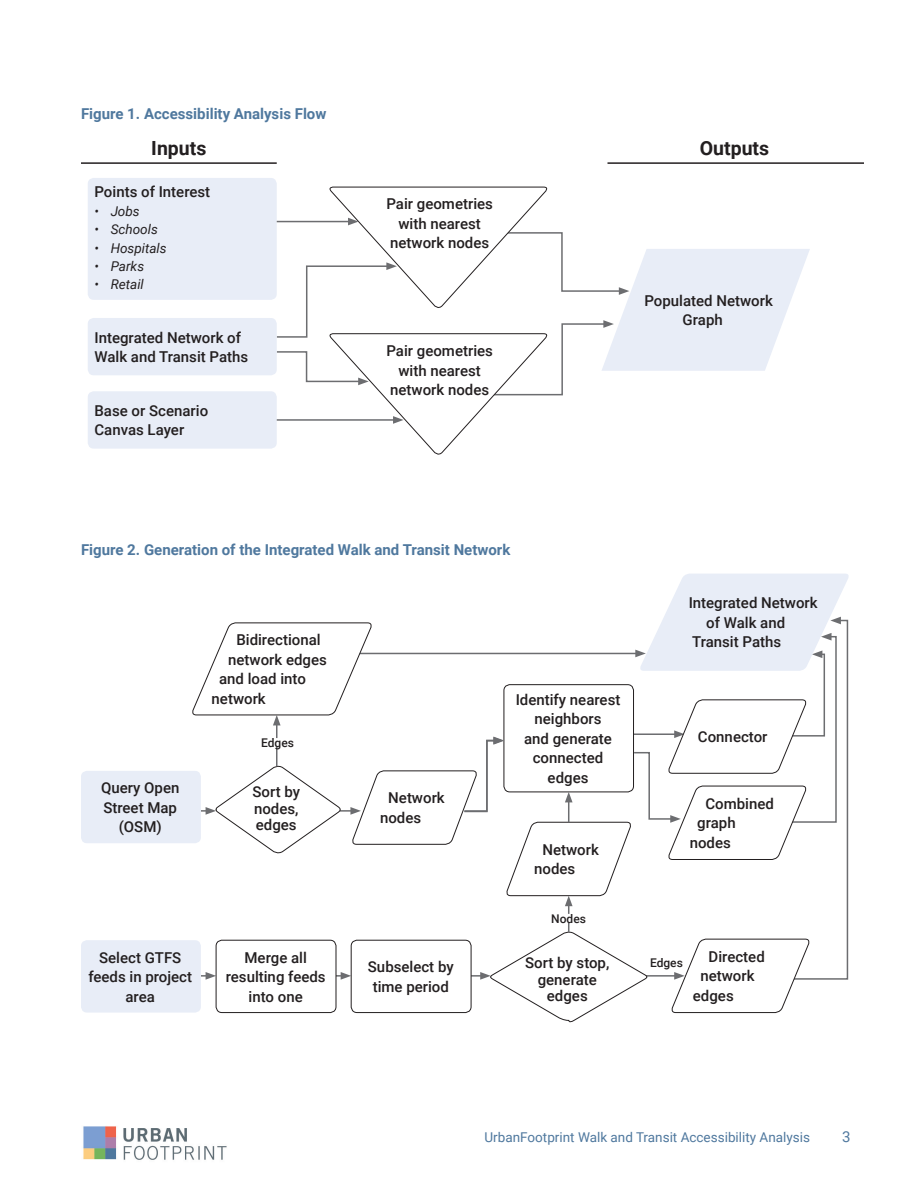
<style>
.page{position:relative;width:918px;height:1188px;background:#fff}
.page>*{position:absolute;margin:0;border:0;box-sizing:border-box;transform-origin:0 0}
.Heading_2{font:700 19.5px "Roboto";color:#231f20}
.Flowchart_Box_Headin{font:500 15px/19.5px "Roboto";color:#231f20;text-align:center}
.Figure_or_Table_Titl{font:700 15px "Roboto";color:#4f789e}
.t1{font:15px "Roboto";color:#4f789e}
.t2{font:13.5px "Roboto";color:#4f789e}
.t3{font:italic 13.5px "Roboto";color:#231f20}
.Flowchart_Box_Headin-2{font:500 12px "Roboto";color:#231f20}
</style>
<div class="page">
<img style="left:83px;top:1126px;width:144px;height:34px">
<hr style="left:81px;top:162px;width:196px;height:2px;background:#231f20">
<hr style="left:608px;top:162px;width:256px;height:2px;background:#231f20">
<div style="left:88px;top:178px;width:189px;height:122px;background:#e8edf7;border-radius:6px"></div>
<div style="left:88px;top:318px;width:189px;height:57px;background:#e8edf7;border-radius:6px"></div>
<div style="left:88px;top:391px;width:189px;height:58px;background:#e8edf7;border-radius:6px"></div>
<div style="left:81px;top:771px;width:120px;height:72px;background:#e8edf7;border-radius:6px"></div>
<div style="left:81px;top:940px;width:120px;height:73px;background:#e8edf7;border-radius:6px"></div>
<svg style="left:275px;top:186px;width:535px;height:269px"></svg>
<svg style="left:192px;top:574px;width:657px;height:449px"></svg>
<div style="left:549px;top:914px;width:40px;height:9px;background:#fff;border-radius:2px"></div>
<div style="left:258px;top:738px;width:40px;height:9px;background:#fff;border-radius:2px"></div>
<p class="Figure_or_Table_Titl" style="left:81px;top:103px;width:247px">Figure 1. Accessibility Analysis Flow</p>
<p class="Heading_2" style="left:151px;top:135px;width:57px">Inputs</p>
<p class="Heading_2" style="left:700px;top:135px;width:71px">Outputs</p>
<p class="Flowchart_Box_Headin" style="left:94px;top:182px;width:117px">Points of Interest</p>
<p class="t3" style="left:94px;top:202px;width:47px">• Jobs</p>
<p class="t3" style="left:94px;top:220px;width:65px">• Schools</p>
<p class="t3" style="left:94px;top:238px;width:74px">• Hospitals</p>
<p class="t3" style="left:94px;top:257px;width:51px">• Parks</p>
<p class="t3" style="left:94px;top:275px;width:51px">• Retail</p>
<p class="Flowchart_Box_Headin" style="left:386px;top:194px;width:108px">Pair geometries with nearest network nodes</p>
<p class="Flowchart_Box_Headin" style="left:94px;top:327px;width:155px;text-align:left">Integrated Network of<br>Walk and Transit Paths</p>
<p class="Flowchart_Box_Headin" style="left:94px;top:400px;width:115px;text-align:left">Base or Scenario<br>Canvas Layer</p>
<p class="Flowchart_Box_Headin" style="left:386px;top:340px;width:108px">Pair geometries with nearest network nodes</p>
<p class="Figure_or_Table_Titl" style="left:81px;top:539px;width:431px">Figure 2. Generation of the Integrated Walk and Transit Network</p>
<p class="Flowchart_Box_Headin" style="left:683px;top:290px;width:92px;text-align:left;text-indent:-38px">Populated Network<br>Graph</p>
<p class="Flowchart_Box_Headin" style="left:706px;top:593px;width:113px;text-align:left;text-indent:-18px">Integrated Network of Walk and</p>
<p class="Flowchart_Box_Headin" style="left:101px;top:778px;width:80px">Query Open<br>Street Map (OSM)</p>
<p class="Flowchart_Box_Headin" style="left:236px;top:630px;width:86px">Bidirectional</p>
<p class="Flowchart_Box_Headin" style="left:692px;top:632px;width:91px">Transit Paths</p>
<p class="Flowchart_Box_Headin" style="left:228px;top:649px;width:100px">network edges</p>
<p class="Flowchart_Box_Headin" style="left:219px;top:669px;width:88px">and load into</p>
<p class="Flowchart_Box_Headin" style="left:212px;top:688px;width:56px">network</p>
<p class="Flowchart_Box_Headin" style="left:516px;top:689px;width:106px">Identify nearest neighbors<br>and generate connected edges</p>
<p class="Flowchart_Box_Headin" style="left:698px;top:727px;width:71px">Connector</p>
<p class="Flowchart_Box_Headin-2" style="left:261px;top:734px;width:34px">Edges</p>
<p class="Flowchart_Box_Headin" style="left:252px;top:783px;width:49px;line-height:16.5px;text-align:justify">Sort by nodes, edges</p>
<p class="Flowchart_Box_Headin" style="left:380px;top:788px;width:66px;text-align:left;text-indent:8px">Network nodes</p>
<p class="Flowchart_Box_Headin" style="left:705px;top:793px;width:70px">Combined</p>
<p class="Flowchart_Box_Headin" style="left:697px;top:813px;width:40px">graph</p>
<p class="Flowchart_Box_Headin" style="left:690px;top:832px;width:43px">nodes</p>
<p class="Flowchart_Box_Headin" style="left:534px;top:839px;width:66px;text-align:left;text-indent:8px">Network nodes</p>
<p class="Flowchart_Box_Headin-2" style="left:551px;top:910px;width:36px">Nodes</p>
<p class="Flowchart_Box_Headin" style="left:88px;top:947px;width:105px">Select GTFS feeds in project area</p>
<p class="Flowchart_Box_Headin" style="left:226px;top:947px;width:101px">Merge all resulting feeds into one</p>
<p class="Flowchart_Box_Headin" style="left:368px;top:957px;width:87px">Subselect by time period</p>
<p class="Flowchart_Box_Headin" style="left:525px;top:953px;width:86px">Sort by stop,</p>
<p class="Flowchart_Box_Headin-2" style="left:650px;top:954px;width:34px">Edges</p>
<p class="Flowchart_Box_Headin" style="left:538px;top:971px;width:61px;line-height:16.5px">generate edges</p>
<p class="Flowchart_Box_Headin" style="left:709px;top:946px;width:58px">Directed</p>
<p class="Flowchart_Box_Headin" style="left:700px;top:966px;width:56px">network</p>
<p class="Flowchart_Box_Headin" style="left:693px;top:985px;width:42px">edges</p>
<p class="t2" style="left:485px;top:1128px;width:327px">UrbanFootprint Walk and Transit Accessibility Analysis</p>
<p class="t1" style="left:842px;top:1126px;width:10px">3</p>
</div>
